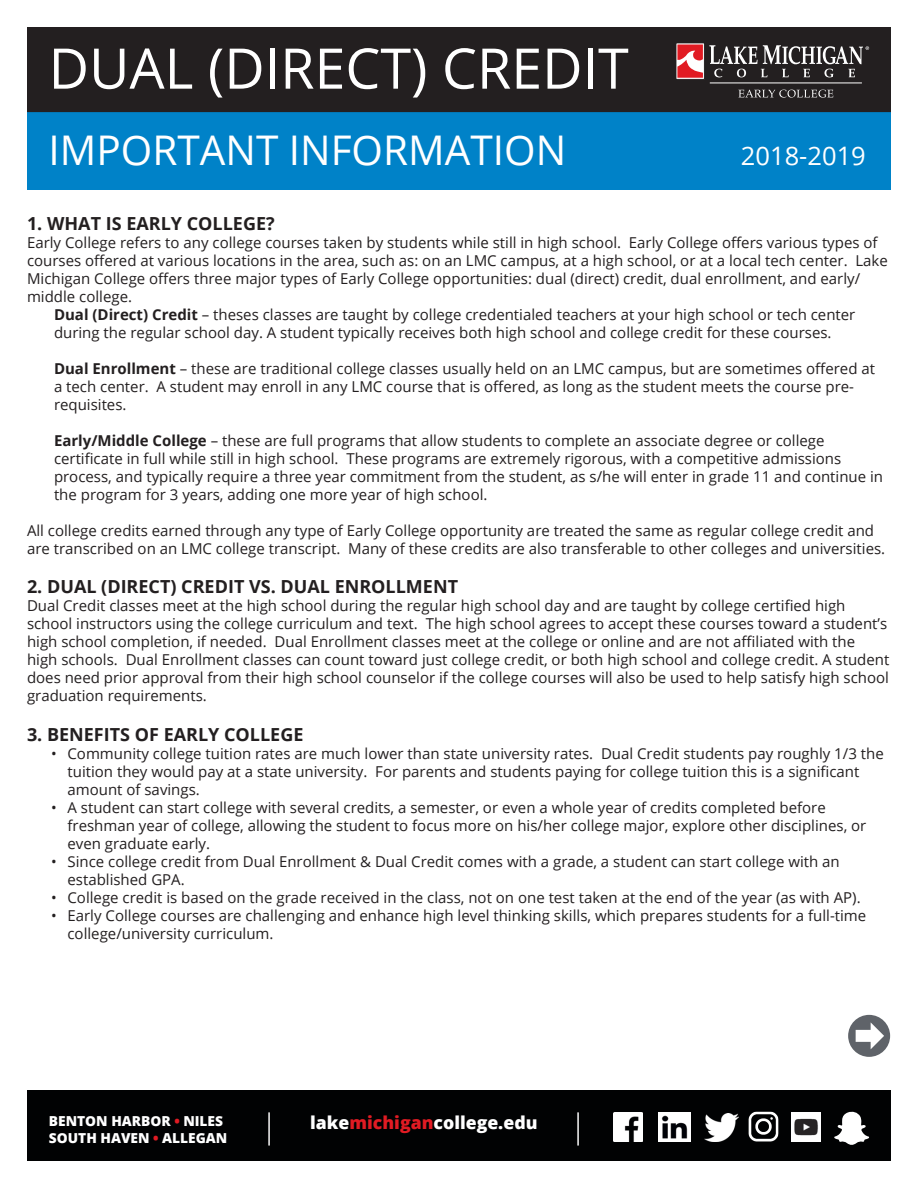
<style>
.page{position:relative;width:918px;height:1188px;background:#fff}
.page>*{position:absolute;margin:0;border:0;box-sizing:border-box;transform-origin:0 0}
.t1{font:56.1px "Open Sans";color:#fff}
.t2{font:40.95px "Open Sans";color:#fff}
.t3{font:25.5px "Open Sans";color:#fff}
.t4{font:700 18px "Open Sans";color:#231f20}
.t5{font:800 17.7px "Open Sans";color:#fff}
.t6{font:15px/18px "Open Sans";color:#231f20}
.t7{font:800 13.8px/17px "Open Sans";color:#fff}
.s1{font-weight:700}
.s2{color:#e11b23}
</style>
<div class="page">
<div style="left:27px;top:27px;width:864px;height:162px;background:#0082c8"></div>
<div style="left:28px;top:28px;width:862px;height:83px;background:#231f20"></div>
<div style="left:27px;top:27px;width:864px;height:85px;border:2px solid #231f20"></div>
<hr style="left:710px;top:83px;width:152px;height:1px;background:#fff">
<svg style="left:738px;top:90px;width:95px;height:8px"></svg>
<div style="left:676px;top:43px;width:29px;height:37px;border:1px solid #231f20"></div>
<svg style="left:677px;top:45px;width:26px;height:33px"></svg>
<svg style="left:709px;top:45px;width:160px;height:32px"></svg>
<div style="left:27px;top:1091px;width:864px;height:70px;background:#010203"></div>
<img style="left:614px;top:1112px;width:28px;height:29px">
<img style="left:705px;top:1114px;width:34px;height:28px">
<img style="left:748px;top:1111px;width:31px;height:31px">
<img style="left:659px;top:1112px;width:31px;height:29px">
<svg style="left:834px;top:1111px;width:35px;height:34px"></svg>
<img style="left:791px;top:1112px;width:29px;height:29px">
<hr style="left:268px;top:1112px;width:2px;height:34px;background:#fff">
<hr style="left:577px;top:1112px;width:2px;height:34px;background:#fff">
<svg style="left:848px;top:1015px;width:42px;height:42px"></svg>
<h1 class="t1" style="left:49px;top:30px;width:582px">DUAL (DIRECT) CREDIT</h1>
<h2 class="t2" style="left:49px;top:122px;width:519px">IMPORTANT INFORMATION</h2>
<h3 class="t3" style="left:741px;top:138px;width:126px">2018-2019</h3>
<p class="t4" style="left:27px;top:211px;width:249px">1. WHAT IS EARLY COLLEGE?</p>
<p class="t6" style="left:27px;top:233px;width:852px">Early College refers to any college courses taken by students while still in high school. Early College offers various types of</p>
<p class="t6" style="left:27px;top:251px;width:862px">courses offered at various locations in the area, such as: on an LMC campus, at a high school, or at a local tech center. Lake</p>
<p class="t6" style="left:27px;top:269px;width:835px">Michigan College offers three major types of Early College opportunities: dual (direct) credit, dual enrollment, and early/</p>
<p class="t6" style="left:27px;top:287px;width:107px">middle college.</p>
<p class="t6" style="left:54px;top:305px;width:803px"><span class="s1">Dual (Direct) Credit</span> – theses classes are taught by college credentialed teachers at your high school or tech center</p>
<p class="t6" style="left:54px;top:323px;width:779px">during the regular school day. A student typically receives both high school and college credit for these courses.</p>
<p class="t6" style="left:54px;top:359px;width:823px"><span class="s1">Dual Enrollment</span> – these are traditional college classes usually held on an LMC campus, but are sometimes offered at a tech center. A student may enroll in any LMC course that is offered, as long as the student meets the course pre&shy;requisites.</p>
<p class="t6" style="left:54px;top:431px;width:831px"><span class="s1">Early/Middle College</span> – these are full programs that allow students to complete an associate degree or college certificate in full while still in high school. These programs are extremely rigorous, with a competitive admissions process, and typically require a three year commitment from the student, as s/he will enter in grade 11 and continue in the program for 3 years, adding one more year of high school.</p>
<p class="t6" style="left:27px;top:521px;width:860px">All college credits earned through any type of Early College opportunity are treated the same as regular college credit and are transcribed on an LMC college transcript. Many of these credits are also transferable to other colleges and universities.</p>
<p class="t4" style="left:27px;top:574px;width:433px">2. DUAL (DIRECT) CREDIT VS. DUAL ENROLLMENT</p>
<p class="t6" style="left:27px;top:597px;width:864px">Dual Credit classes meet at the high school during the regular high school day and are taught by college certified high school instructors using the college curriculum and text. The high school agrees to accept these courses toward a student’s high school completion, if needed. Dual Enrollment classes meet at the college or online and are not affiliated with the<br>high schools. Dual Enrollment classes can count toward just college credit, or both high school and college credit. A student does need prior approval from their high school counselor if the college courses will also be used to help satisfy high school graduation requirements.</p>
<p class="t4" style="left:27px;top:722px;width:278px">3. BENEFITS OF EARLY COLLEGE</p>
<p class="t6" style="left:68px;top:744px;width:818px;text-indent:-16px">• Community college tuition rates are much lower than state university rates. Dual Credit students pay roughly 1/3 the tuition they would pay at a state university. For parents and students paying for college tuition this is a significant amount of savings.</p>
<p class="t6" style="left:68px;top:798px;width:800px;text-indent:-16px">• A student can start college with several credits, a semester, or even a whole year of credits completed before freshman year of college, allowing the student to focus more on his/her college major, explore other disciplines, or even graduate early.</p>
<p class="t6" style="left:68px;top:852px;width:774px;text-indent:-16px">• Since college credit from Dual Enrollment &amp; Dual Credit comes with a grade, a student can start college with an established GPA.</p>
<p class="t6" style="left:51px;top:888px;width:811px">• College credit is based on the grade received in the class, not on one test taken at the end of the year (as with AP).</p>
<p class="t6" style="left:68px;top:906px;width:800px;text-indent:-16px">• Early College courses are challenging and enhance high level thinking skills, which prepares students for a full-time college/university curriculum.</p>
<p class="t7" style="left:49px;top:1112px;width:180px">BENTON HARBOR <span class="s2">•</span> NILES<br>SOUTH HAVEN <span class="s2">•</span> ALLEGAN</p>
<p class="t5" style="left:310px;top:1109px;width:229px">lake<span class="s2">michigan</span>college.edu</p>
</div>
